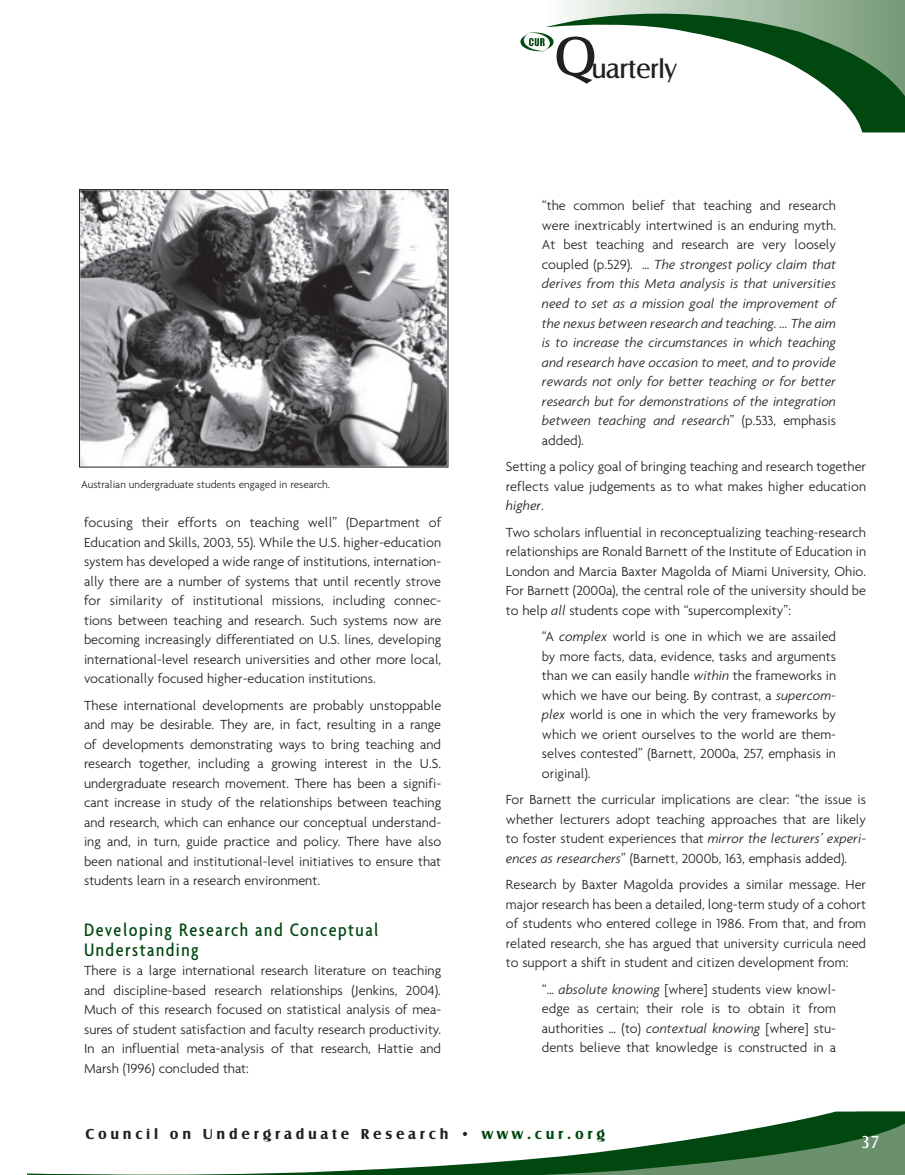
<style>
.page{position:relative;width:905px;height:1175px;background:#fff}
.page>*{position:absolute;margin:0;border:0;box-sizing:border-box;transform-origin:0 0}
.t1{font:27.45px "Castle EF";letter-spacing:-.02em;color:#231f20}
.t2{font:500 condensed 19.5px/19.5px "Agenda";letter-spacing:.075em;color:#004710}
.t3{font:18px "Castle EF";color:#fff}
.t4{font:700 15px "Castle EF";letter-spacing:.25em;color:#231f20}
.t5{font:300 14.25px/19.5px "Agenda";color:#231f20;text-align:justify}
.t6{font:italic 300 14.25px/19.5px "Agenda";color:#231f20;text-align:justify}
.t7{font:300 11.25px "Agenda";color:#231f20}
.s1{font-size:57.6px}
.s2{font-style:normal}
.s3{font-style:italic}
.s4{color:#004710}
</style>
<div class="page">
<svg style="left:546px;top:0;width:358px;height:132px"></svg>
<svg style="left:27px;top:1111px;width:877px;height:63px"></svg>
<img style="left:81px;top:191px;width:365px;height:274px">
<div style="left:79px;top:189px;width:369px;height:278px;border:1px solid #231f20"></div>
<p class="t7" style="left:81px;top:478px;width:250px">Australian undergraduate students engaged in research.</p>
<p class="t5" style="left:84px;top:512px;width:359px">focusing their efforts on teaching well” (Department of Education and Skills, 2003, 55). While the U.S. higher-education system has developed a wide range of institutions, internation&shy;ally there are a number of systems that until recently strove for similarity of institutional missions, including connec&shy;tions between teaching and research. Such systems now are becoming increasingly differentiated on U.S. lines, developing international-level research universities and other more local, vocationally focused higher-education institutions.</p>
<p class="t5" style="left:84px;top:695px;width:359px">These international developments are probably unstoppable and may be desirable. They are, in fact, resulting in a range of developments demonstrating ways to bring teaching and research together, including a growing interest in the U.S. undergraduate research movement. There has been a signifi&shy;cant increase in study of the relationships between teaching and research, which can enhance our conceptual understand&shy;ing and, in turn, guide practice and policy. There have also been national and institutional-level initiatives to ensure that students learn in a research environment.</p>
<p class="t2" style="left:84px;top:919px;width:296px">Developing Research and Conceptual<br>Understanding</p>
<p class="t5" style="left:84px;top:960px;width:359px">There is a large international research literature on teaching and discipline-based research relationships (Jenkins, 2004).<br>Much of this research focused on statistical analysis of mea&shy;sures of student satisfaction and faculty research productivity.<br>In an influential meta-analysis of that research, Hattie and Marsh (1996) concluded that:</p>
<p class="t1" style="left:554px;top:53px;width:124px"><span class="s1">Q</span>uarterly</p>
<p class="t6" style="left:542px;top:196px;width:296px"><span class="s2">“the common belief that teaching and research were inextricably intertwined is an enduring myth.<br>At best teaching and research are very loosely coupled (p.529). …</span> The strongest policy claim that derives from this Meta analysis is that universities need to set as a mission goal the improvement of the nexus between research and teaching. ... The aim is to increase the circumstances in which teaching and research have occasion to meet, and to provide rewards not only for better teaching or for better research but for demonstrations of the integration between teaching and research<span class="s2">” (p.533, emphasis added).</span></p>
<p class="t5" style="left:506px;top:456px;width:362px">Setting a policy goal of bringing teaching and research together reflects value judgements as to what makes higher education <span class="s3">higher</span>.</p>
<p class="t5" style="left:506px;top:522px;width:362px">Two scholars influential in reconceptualizing teaching-research relationships are Ronald Barnett of the Institute of Education in London and Marcia Baxter Magolda of Miami University, Ohio.<br>For Barnett (2000a), the central role of the university should be to help <span class="s3">all</span> students cope with “supercomplexity”:</p>
<p class="t5" style="left:542px;top:626px;width:296px">“A <span class="s3">complex</span> world is one in which we are assailed by more facts, data, evidence, tasks and arguments than we can easily handle <span class="s3">within</span> the frameworks in which we have our being. By contrast, a <span class="s3">supercom&shy;plex</span> world is one in which the very frameworks by which we orient ourselves to the world are them&shy;selves contested” (Barnett, 2000a, 257, emphasis in original).</p>
<p class="t5" style="left:506px;top:789px;width:362px">For Barnett the curricular implications are clear: “the issue is whether lecturers adopt teaching approaches that are likely to foster student experiences that <span class="s3">mirror the lecturers’ experi&shy;ences as researchers</span>” (Barnett, 2000b, 163, emphasis added).</p>
<p class="t5" style="left:506px;top:874px;width:362px">Research by Baxter Magolda provides a similar message. Her major research has been a detailed, long-term study of a cohort of students who entered college in 1986. From that, and from related research, she has argued that university curricula need to support a shift in student and citizen development from:</p>
<p class="t5" style="left:542px;top:979px;width:296px">“… <span class="s3">absolute knowing</span> [where] students view knowl&shy;edge as certain; their role is to obtain it from authorities … (to) <span class="s3">contextual knowing</span> [where] stu&shy;dents believe that knowledge is constructed in a</p>
<p class="t4" style="left:86px;top:1125px;width:521px">Council on Undergraduate Research • <span class="s4">www.cur.org</span></p>
<p class="t3" style="left:861px;top:1132px;width:20px">37</p>
</div>
